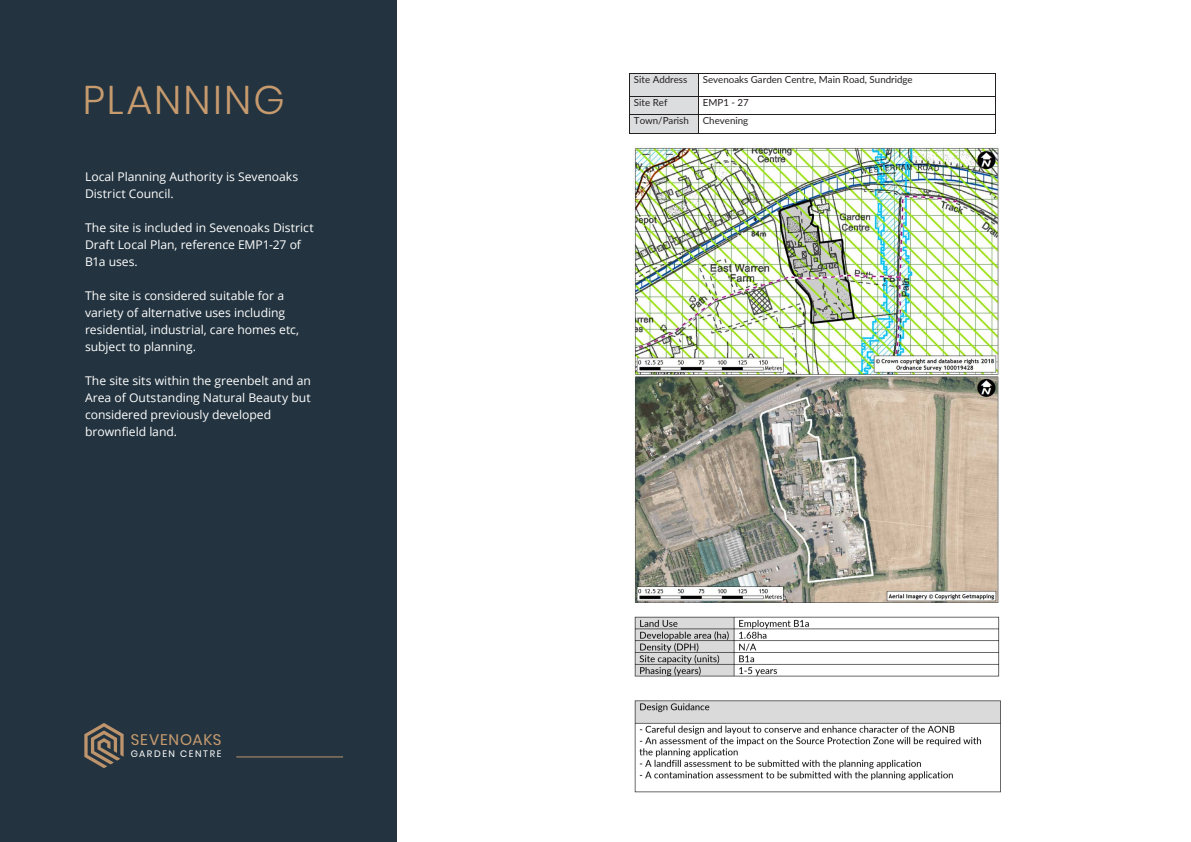
<style>
.page{position:relative;width:1191px;height:842px;background:#fff}
.page>*{position:absolute;margin:0;border:0;box-sizing:border-box;transform-origin:0 0}
.title_1{font:300 40px "Poppins";letter-spacing:.055em;color:#c79b6e}
.t1{font:16.6px "Poppins";letter-spacing:.05em;color:#bd946c}
.title_1-2{font:15.3px "Poppins";letter-spacing:.05em;color:#c79b6e}
.subtitle{font:12px/17px "Open Sans";letter-spacing:-.005em;color:#fff}
.t2{font:9.7px "Lato";color:#231f20}
.title_1-3{font:9.4px "Poppins";letter-spacing:.165em;color:#fff}
.t3{font:9.3px "Poppins";letter-spacing:.3em;color:#fff}
</style>
<div class="page">
<div style="left:0;top:0;width:397px;height:842px;background:#233440"></div>
<svg style="left:84px;top:723px;width:40px;height:45px"></svg>
<hr style="left:236px;top:757px;width:107px;height:1px;background:#be946d">
<div style="left:630px;top:73px;width:68px;height:23px;background:#dcdddf"></div>
<hr style="left:630px;top:73px;width:68px;height:1px;background:#231f20">
<hr style="left:698px;top:73px;width:297px;height:1px;background:#231f20">
<div style="left:630px;top:96px;width:68px;height:18px;background:#dcdddf"></div>
<hr style="left:630px;top:96px;width:68px;height:1px;background:#231f20">
<hr style="left:698px;top:96px;width:297px;height:1px;background:#231f20">
<div style="left:630px;top:115px;width:68px;height:18px;background:#dcdddf"></div>
<hr style="left:630px;top:114px;width:68px;height:1px;background:#231f20">
<hr style="left:698px;top:114px;width:297px;height:1px;background:#231f20">
<svg style="left:629px;top:73px;width:1px;height:61px"></svg>
<hr style="left:630px;top:133px;width:68px;height:1px;background:#231f20">
<svg style="left:698px;top:74px;width:1px;height:59px"></svg>
<hr style="left:698px;top:133px;width:297px;height:1px;background:#231f20">
<svg style="left:995px;top:73px;width:1px;height:61px"></svg>
<img style="left:634px;top:147px;width:365px;height:456px">
<img style="left:634px;top:616px;width:367px;height:177px">
<p class="title_1" style="left:83px;top:77px;width:203px">PLANNING</p>
<p class="subtitle" style="left:85px;top:168px;width:215px">Local Planning Authority is Sevenoaks</p>
<p class="subtitle" style="left:85px;top:185px;width:90px">District Council.</p>
<p class="subtitle" style="left:85px;top:219px;width:230px">The site is included in Sevenoaks District<br>Draft Local Plan, reference EMP1-27 of</p>
<p class="subtitle" style="left:85px;top:253px;width:54px">B1a uses.</p>
<p class="subtitle" style="left:85px;top:287px;width:200px">The site is considered suitable for a</p>
<p class="subtitle" style="left:85px;top:304px;width:216px">variety of alternative uses including residential, industrial, care homes etc,</p>
<p class="subtitle" style="left:85px;top:338px;width:112px">subject to planning.</p>
<p class="subtitle" style="left:85px;top:372px;width:227px;text-align:justify">The site sits within the greenbelt and an Area of Outstanding Natural Beauty but considered previously developed</p>
<p class="subtitle" style="left:85px;top:423px;width:94px">brownfield land.</p>
<p class="title_1-2" style="left:131px;top:731px;width:92px">SEVENOAKS</p>
<p class="title_1-3" style="left:131px;top:748px;width:92px">GARDEN CENTRE</p>
<p class="t1" style="left:131px;top:731px;width:102px">ROSEWOOD</p>
<p class="t3" style="left:131px;top:750px;width:101px">BUSINESS PARK</p>
<p class="t2" style="left:634px;top:72px;width:55px">Site Address</p>
<p class="t2" style="left:703px;top:72px;width:211px">Sevenoaks Garden Centre, Main Road, Sundridge</p>
<p class="t2" style="left:634px;top:95px;width:35px">Site Ref</p>
<p class="t2" style="left:703px;top:95px;width:48px">EMP1 - 27</p>
<p class="t2" style="left:634px;top:114px;width:56px">Town/Parish</p>
<p class="t2" style="left:703px;top:114px;width:47px">Chevening</p>
</div>
